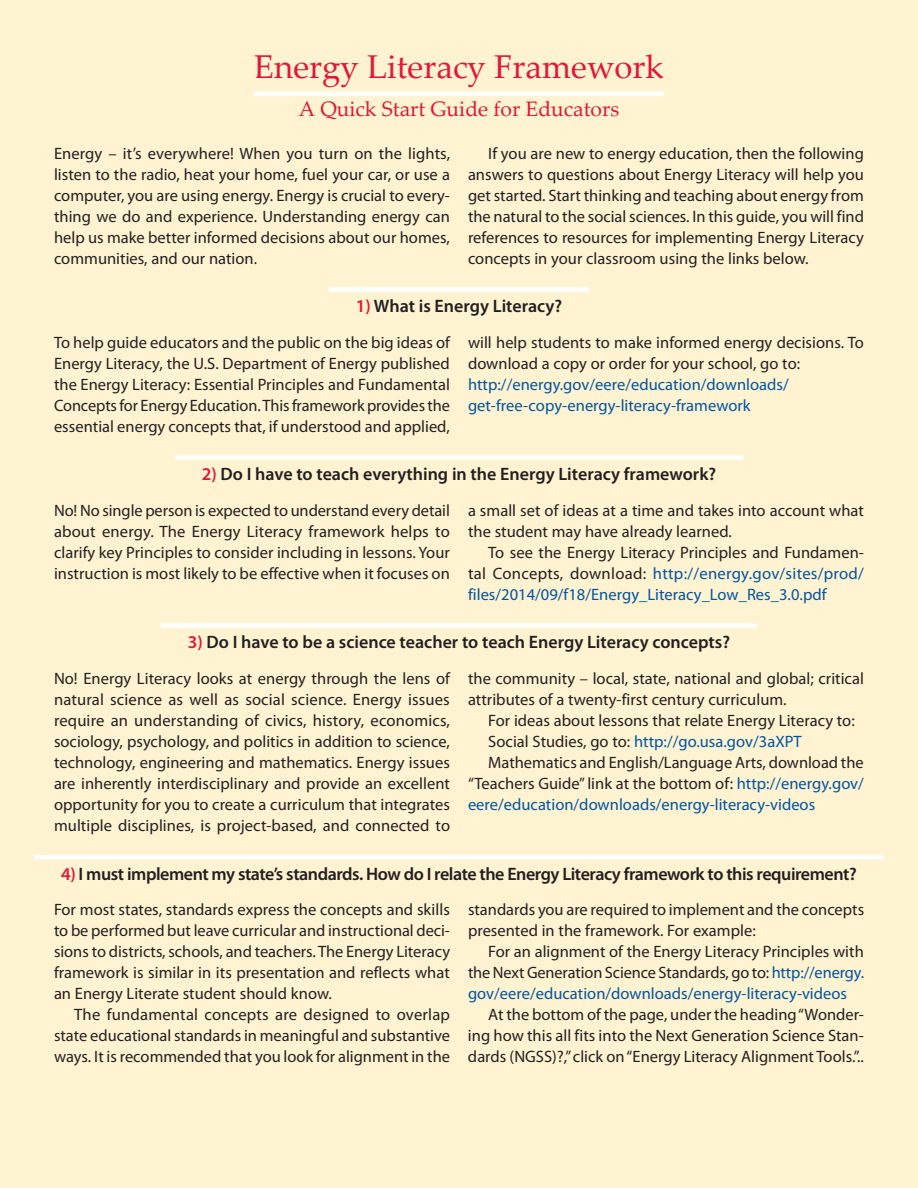
<style>
.page{position:relative;width:918px;height:1188px;background:#fff3d1}
.page>*{position:absolute;margin:0;border:0;box-sizing:border-box;transform-origin:0 0}
.t1{font:33px "Palatino Linotype";color:#e21836}
.t2{font:21px "Palatino Linotype";color:#e21836}
.t3{font:600 18px "Myriad Pro";letter-spacing:-.01em;color:#231f20}
.t4{font:16.5px/21px "Myriad Pro";color:#231f20;text-align:justify}
.t5{font:16.5px/21px "Myriad Pro";color:#0054a3}
.s1{color:#e21836}
.s2{color:#231f20}
.s3{color:#0054a3}
</style>
<div class="page">
<hr style="left:254px;top:92px;width:410px;height:4px;background:#fff">
<div style="left:329px;top:287px;width:260px;height:5px;background:#fff"></div>
<div style="left:175px;top:455px;width:568px;height:5px;background:#fff"></div>
<div style="left:161px;top:623px;width:596px;height:5px;background:#fff"></div>
<hr style="left:34px;top:855px;width:850px;height:4px;background:#fff">
<h1 class="t1" style="left:254px;top:44px;width:412px">Energy Literacy Framework</h1>
<p class="t2" style="left:299px;top:94px;width:322px">A Quick Start Guide for Educators</p>
<p class="t4" style="left:54px;top:143px;width:398px">Energy – it’s everywhere! When you turn on the lights, listen to the radio, heat your home, fuel your car, or use a computer, you are using energy. Energy is crucial to every&shy;thing we do and experience. Understanding energy can help us make better informed decisions about our homes, communities, and our nation.</p>
<p class="t4" style="left:468px;top:143px;width:397px;text-indent:20px">If you are new to energy education, then the following answers to questions about Energy Literacy will help you get started. Start thinking and teaching about energy from the natural to the social sciences. In this guide, you will find references to resources for implementing Energy Literacy concepts in your classroom using the links below.</p>
<p class="t3" style="left:356px;top:295px;width:208px"><span class="s1">1)</span> What is Energy Literacy?</p>
<p class="t4" style="left:54px;top:332px;width:398px">To help guide educators and the public on the big ideas of Energy Literacy, the U.S. Department of Energy published the Energy Literacy: Essential Principles and Fundamental Concepts for Energy Education. This framework provides the essential energy concepts that, if understood and applied,</p>
<p class="t4" style="left:468px;top:332px;width:397px">will help students to make informed energy decisions. To download a copy or order for your school, go to:</p>
<p class="t5" style="left:468px;top:374px;width:322px">http://energy.gov/eere/education/downloads/ get-free-copy-energy-literacy-framework</p>
<p class="t3" style="left:202px;top:463px;width:516px"><span class="s1">2)</span> Do I have to teach everything in the Energy Literacy framework?</p>
<p class="t4" style="left:54px;top:500px;width:397px">No! No single person is expected to understand every detail about energy. The Energy Literacy framework helps to clarify key Principles to consider including in lessons. Your instruction is most likely to be effective when it focuses on</p>
<p class="t4" style="left:468px;top:500px;width:397px">a small set of ideas at a time and takes into account what the student may have already learned.</p>
<p class="t5" style="left:468px;top:542px;width:397px;text-align:justify;text-indent:20px"><span class="s2">To see the Energy Literacy Principles and Fundamen&shy;tal Concepts, download:</span> http://energy.gov/sites/prod/ files/2014/09/f18/Energy_Literacy_Low_Res_3.0.pdf</p>
<p class="t3" style="left:188px;top:631px;width:544px"><span class="s1">3)</span> Do I have to be a science teacher to teach Energy Literacy concepts?</p>
<p class="t4" style="left:54px;top:668px;width:398px">No! Energy Literacy looks at energy through the lens of natural science as well as social science. Energy issues require an understanding of civics, history, economics, sociology, psychology, and politics in addition to science, technology, engineering and mathematics. Energy issues are inherently interdisciplinary and provide an excellent opportunity for you to create a curriculum that integrates multiple disciplines, is project-based, and connected to</p>
<p class="t4" style="left:468px;top:668px;width:397px">the community – local, state, national and global; critical attributes of a twenty-first century curriculum.</p>
<p class="t4" style="left:488px;top:710px;width:368px">For ideas about lessons that relate Energy Literacy to:</p>
<p class="t5" style="left:488px;top:731px;width:315px"><span class="s2">Social Studies, go to:</span> http://go.usa.gov/3aXPT</p>
<p class="t4" style="left:488px;top:752px;width:377px">Mathematics and English/Language Arts, download the</p>
<p class="t4" style="left:468px;top:773px;width:397px">“Teachers Guide” link at the bottom of: <span class="s3">http://energy.gov/</span></p>
<p class="t5" style="left:468px;top:794px;width:349px">eere/education/downloads/energy-literacy-videos</p>
<p class="t3" style="left:61px;top:862px;width:797px"><span class="s1">4)</span> I must implement my state’s standards. How do I relate the Energy Literacy framework to this requirement?</p>
<p class="t4" style="left:54px;top:899px;width:398px">For most states, standards express the concepts and skills to be performed but leave curricular and instructional deci&shy;sions to districts, schools, and teachers. The Energy Literacy framework is similar in its presentation and reflects what an Energy Literate student should know.</p>
<p class="t4" style="left:54px;top:1004px;width:398px;text-indent:20px">The fundamental concepts are designed to overlap state educational standards in meaningful and substantive ways. It is recommended that you look for alignment in the</p>
<p class="t4" style="left:468px;top:899px;width:398px">standards you are required to implement and the concepts presented in the framework. For example:</p>
<p class="t4" style="left:468px;top:941px;width:398px;text-indent:20px">For an alignment of the Energy Literacy Principles with the Next Generation Science Standards, go to: <span class="s3">http://energy. gov/eere/education/downloads/energy-literacy-videos</span></p>
<p class="t4" style="left:468px;top:1004px;width:398px;text-indent:20px">At the bottom of the page, under the heading “Wonder&shy;ing how this all fits into the Next Generation Science Stan&shy;dards (NGSS)?,” click on “Energy Literacy Alignment Tools.”..</p>
</div>
